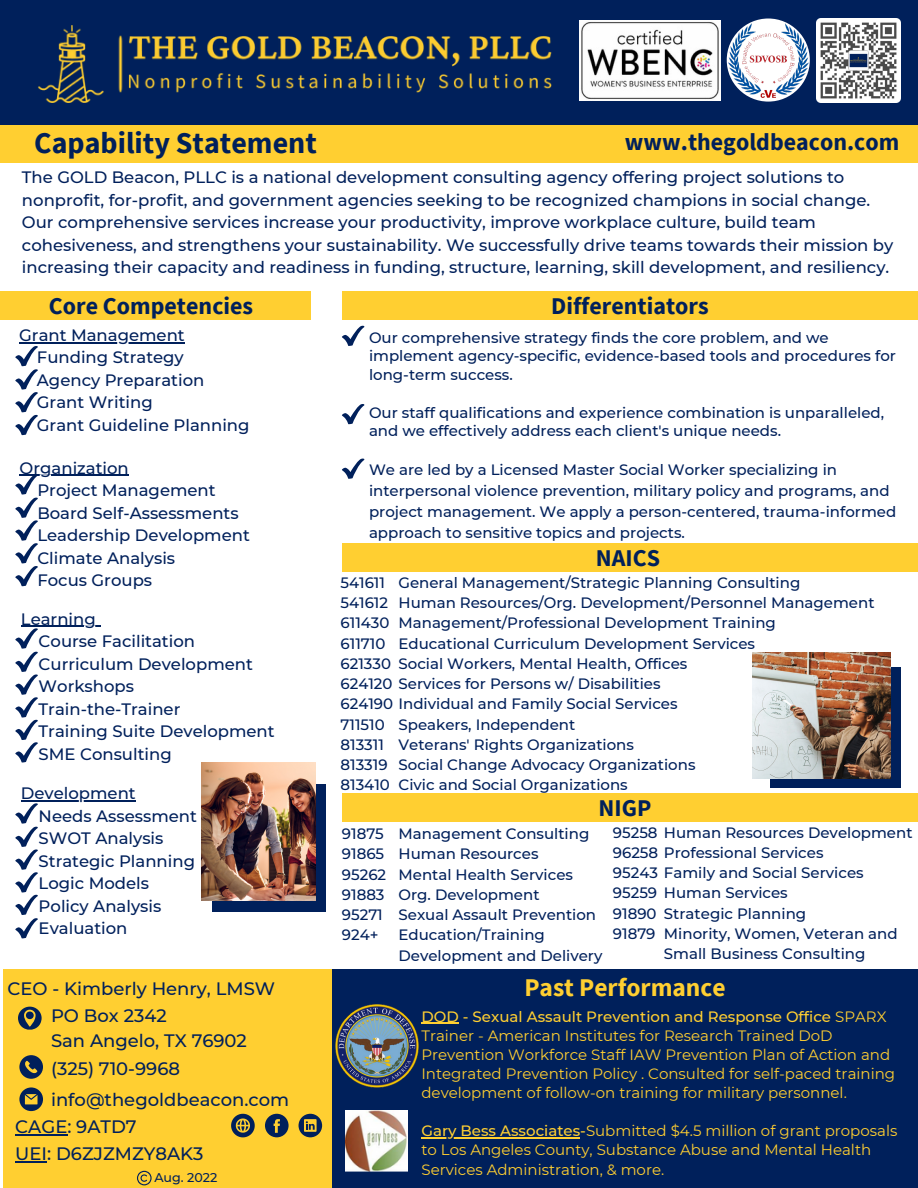
<style>
.page{position:relative;width:918px;height:1188px;background:#fff}
.page>*{position:absolute;margin:0;border:0;box-sizing:border-box;transform-origin:0 0}
.t1{font:700 30px "Source Sans Pro";color:#00205b}
.t2{font:700 25.5px "Source Sans Pro";color:#ffcf31}
.t3{font:700 24px "Source Sans Pro";color:#00205b}
.t4{font:500 18px/27px "Montserrat";color:#00205b}
.t5{font:500 16.5px/22.5px "Montserrat";color:#00205b}
.t6{font:500 15px/20.2px "Montserrat";color:#00205b}
.t7{font:15px/19.2px "Montserrat";color:#ffcf31}
.t8{font:500 12.6px "Montserrat";color:#00205b}
.s1{font-weight:500}
</style>
<div class="page">
<div style="left:770px;top:667px;width:131px;height:121px;background:#00205b"></div>
<div style="left:0;top:1px;width:918px;height:141px;background:#00205b"></div>
<img style="left:816px;top:19px;width:84px;height:84px">
<img style="left:726px;top:19px;width:84px;height:83px">
<div style="left:0;top:125px;width:918px;height:38px;background:#ffcf31"></div>
<div style="left:0;top:292px;width:310px;height:28px;background:#ffcf31"></div>
<div style="left:342px;top:543px;width:576px;height:28px;background:#ffcf31"></div>
<hr style="left:19px;top:342px;width:166px;height:1px;background:#00205b">
<hr style="left:20px;top:475px;width:109px;height:1px;background:#00205b">
<hr style="left:21px;top:801px;width:115px;height:1px;background:#00205b">
<hr style="left:21px;top:626px;width:75px;height:1px;background:#00205b">
<svg style="left:15px;top:346px;width:23px;height:89px"></svg>
<svg style="left:15px;top:474px;width:23px;height:112px"></svg>
<div style="left:342px;top:292px;width:576px;height:28px;background:#ffcf31"></div>
<svg style="left:342px;top:326px;width:22px;height:20px"></svg>
<svg style="left:342px;top:404px;width:22px;height:20px"></svg>
<img style="left:752px;top:653px;width:139px;height:126px">
<div style="left:3px;top:970px;width:355px;height:218px;background:#ffcf31"></div>
<svg style="left:15px;top:803px;width:23px;height:135px"></svg>
<svg style="left:19px;top:1055px;width:24px;height:24px"></svg>
<svg style="left:231px;top:1114px;width:24px;height:23px"></svg>
<svg style="left:265px;top:1114px;width:24px;height:23px"></svg>
<svg style="left:19px;top:1087px;width:24px;height:24px"></svg>
<svg style="left:18px;top:1007px;width:24px;height:23px"></svg>
<svg style="left:299px;top:1114px;width:23px;height:23px"></svg>
<div style="left:332px;top:970px;width:586px;height:218px;background:#00205b"></div>
<div style="left:213px;top:784px;width:113px;height:127px;background:#00205b"></div>
<img style="left:202px;top:763px;width:114px;height:137px">
<img style="left:335px;top:1004px;width:92px;height:84px">
<img style="left:346px;top:1111px;width:62px;height:61px">
<img style="left:38px;top:25px;width:514px;height:78px">
<img style="left:579px;top:21px;width:142px;height:80px">
<svg style="left:342px;top:459px;width:22px;height:20px"></svg>
<div style="left:342px;top:793px;width:576px;height:28px;background:#ffcf31"></div>
<svg style="left:137px;top:1171px;width:15px;height:14px"></svg>
<hr style="left:15px;top:1134px;width:52px;height:1px;background:#00205b">
<hr style="left:15px;top:1161px;width:32px;height:1px;background:#00205b">
<hr style="left:421px;top:1023px;width:38px;height:1px;background:#ffcf31">
<hr style="left:421px;top:1137px;width:159px;height:2px;background:#ffcf31">
<svg style="left:15px;top:628px;width:23px;height:135px"></svg>
<h1 class="t1" style="left:34px;top:123px;width:284px">Capability Statement</h1>
<h3 class="t3" style="left:625px;top:127px;width:276px">www.thegoldbeacon.com</h3>
<p class="t5" style="left:22px;top:166px;width:873px">The GOLD Beacon, PLLC is a national development consulting agency offering project solutions to nonprofit, for-profit, and government agencies seeking to be recognized champions in social change.<br>Our comprehensive services increase your productivity, improve workplace culture, build team cohesiveness, and strengthens your sustainability. We successfully drive teams towards their mission by increasing their capacity and readiness in funding, structure, learning, skill development, and resiliency.</p>
<h3 class="t3" style="left:49px;top:290px;width:206px">Core Competencies</h3>
<p class="t5" style="left:37px;top:324px;width:214px;text-indent:-18px">Grant Management<br>Funding Strategy<br>Agency Preparation<br>Grant Writing<br>Grant Guideline Planning</p>
<p class="t5" style="left:37px;top:457px;width:214px;text-indent:-18px">Organization<br>Project Management<br>Board Self-Assessments<br>Leadership Development<br>Climate Analysis<br>Focus Groups</p>
<p class="t5" style="left:39px;top:608px;width:238px;text-indent:-18px">Learning<br>Course Facilitation<br>Curriculum Development<br>Workshops<br>Train-the-Trainer<br>Training Suite Development<br>SME Consulting</p>
<p class="t5" style="left:39px;top:782px;width:160px;text-indent:-18px">Development<br>Needs Assessment<br>SWOT Analysis<br>Strategic Planning<br>Logic Models<br>Policy Analysis<br>Evaluation</p>
<p class="t4" style="left:51px;top:975px;width:226px;text-indent:-44px">CEO - Kimberly Henry, LMSW<br>PO Box 2342</p>
<p class="t4" style="left:51px;top:1026px;width:197px;line-height:28.2px">San Angelo, TX 76902 (325) 710-9968</p>
<p class="t4" style="left:51px;top:1086px;width:240px">info@thegoldbeacon.com</p>
<p class="t4" style="left:15px;top:1113px;width:190px">CAGE: 9ATD7<br>UEI: D6ZJZMZY8AK3</p>
<p class="t8" style="left:154px;top:1170px;width:65px">Aug. 2022</p>
<h3 class="t3" style="left:551px;top:290px;width:159px">Differentiators</h3>
<p class="t6" style="left:369px;top:328px;width:529px;line-height:18.8px">Our comprehensive strategy finds the core problem, and we implement agency-specific, evidence-based tools and procedures for long-term success.</p>
<p class="t6" style="left:369px;top:403px;width:517px;line-height:18.8px">Our staff qualifications and experience combination is unparalleled, and we effectively address each client's unique needs.</p>
<p class="t6" style="left:369px;top:460px;width:529px;line-height:21px">We are led by a Licensed Master Social Worker specializing in interpersonal violence prevention, military policy and programs, and project management. We apply a person-centered, trauma-informed approach to sensitive topics and projects.</p>
<h3 class="t3" style="left:596px;top:542px;width:66px">NAICS</h3>
<p class="t6" style="left:399px;top:572px;width:478px">General Management/Strategic Planning Consulting<br>Human Resources/Org. Development/Personnel Management Management/Professional Development Training<br>Educational Curriculum Development Services<br>Social Workers, Mental Health, Offices</p>
<p class="t6" style="left:341px;top:572px;width:339px">541611<br>541612<br>611430<br>611710<br>621330<br>624120 Services for Persons w/ Disabilities<br>624190 Individual and Family Social Services<br>711510<br>813311<br>813319<br>813410</p>
<p class="t6" style="left:399px;top:714px;width:299px">Speakers, Independent<br>Veterans' Rights Organizations<br>Social Change Advocacy Organizations<br>Civic and Social Organizations</p>
<h3 class="t3" style="left:599px;top:792px;width:54px">NIGP</h3>
<p class="t6" style="left:342px;top:824px;width:46px">91875<br>91865<br>95262<br>91883<br>95271<br>924+</p>
<p class="t6" style="left:399px;top:824px;width:205px">Management Consulting<br>Human Resources<br>Mental Health Services<br>Org. Development<br>Sexual Assault Prevention<br>Education/Training<br>Development and Delivery</p>
<p class="t6" style="left:613px;top:822px;width:301px">95258 Human Resources Development<br>96258 Professional Services<br>95243 Family and Social Services<br>95259<br>91890<br>91879</p>
<p class="t6" style="left:664px;top:883px;width:235px">Human Services<br>Strategic Planning<br>Minority, Women, Veteran and<br>Small Business Consulting</p>
<h2 class="t2" style="left:524px;top:970px;width:203px">Past Performance</h2>
<p class="t7" style="left:421px;top:1007px;width:475px"><span class="s1">DOD - Sexual Assault Prevention and Response Office</span> SPARX Trainer - American Institutes for Research Trained DoD Prevention Workforce Staff IAW Prevention Plan of Action and Integrated Prevention Policy . Consulted for self-paced training development of follow-on training for military personnel.</p>
<p class="t7" style="left:421px;top:1121px;width:477px"><span class="s1">Gary Bess Associates-</span>Submitted $4.5 million of grant proposals to Los Angeles County, Substance Abuse and Mental Health<br>Services Administration, &amp; more.</p>
</div>
